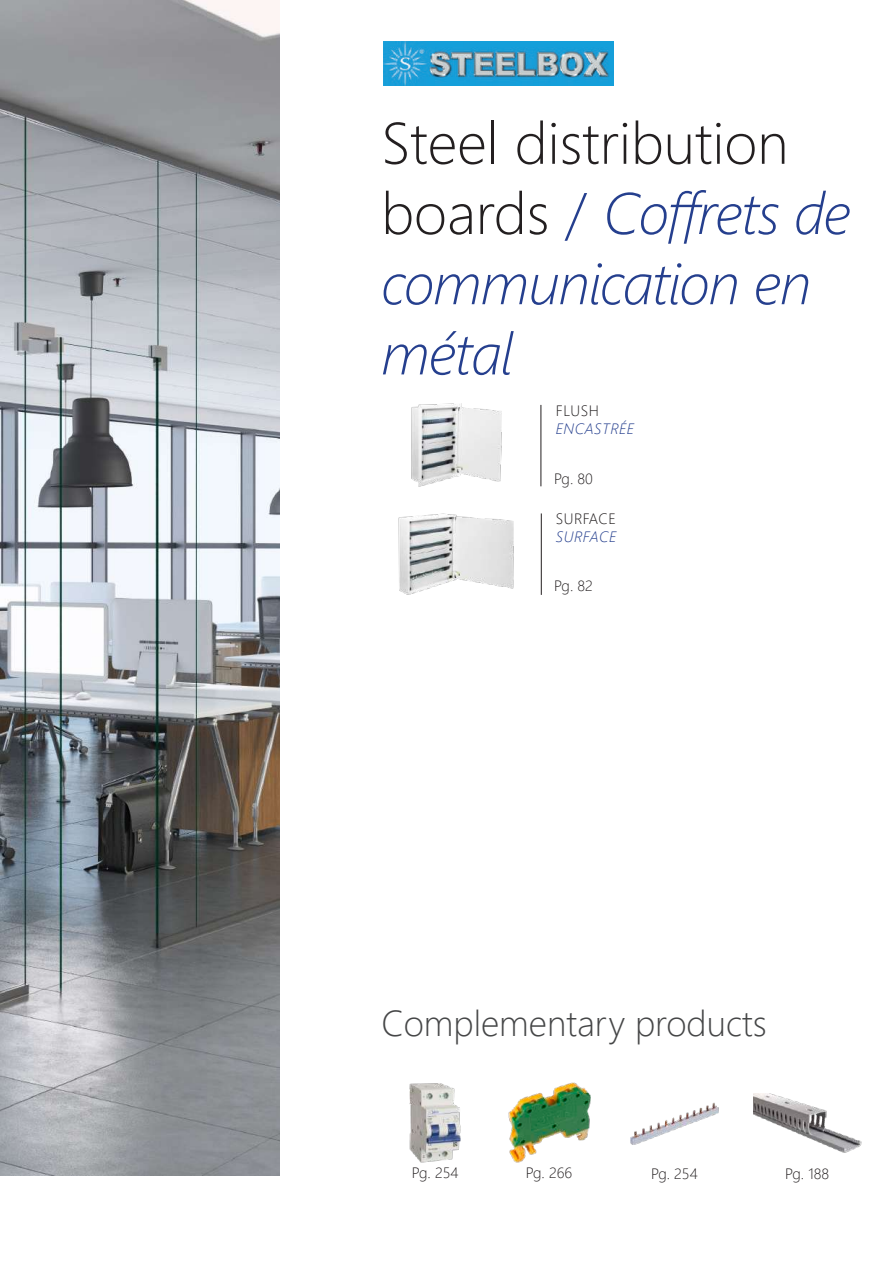
<style>
.page{position:relative;width:893px;height:1263px;background:#fff}
.page>*{position:absolute;margin:0;border:0;box-sizing:border-box;transform-origin:0 0}
.t1{font:italic 300 58.5px/70.2px "Segoe UI";letter-spacing:-.02em;color:#253f8e}
.t2{font:300 36px "Segoe UI";color:#454647}
.t3{font:300 15px "Segoe UI";color:#231f20}
.t4{font:italic 300 15px "Segoe UI";letter-spacing:.035em;color:#253f8e}
.t5{font:300 15px "Segoe UI";letter-spacing:.035em;color:#231f20}
.s1{font-style:normal;color:#231f20}
.s2{font-style:normal}
</style>
<div class="page">
<img style="left:0;top:0;width:280px;height:1175px">
<img style="left:383px;top:42px;width:231px;height:43px">
<hr style="left:541px;top:405px;width:1px;height:81px;background:#231f20">
<hr style="left:541px;top:513px;width:1px;height:82px;background:#231f20">
<img style="left:411px;top:403px;width:90px;height:83px">
<img style="left:398px;top:513px;width:115px;height:81px">
<img style="left:410px;top:1083px;width:50px;height:79px">
<img style="left:508px;top:1083px;width:83px;height:79px">
<img style="left:631px;top:1102px;width:87px;height:42px">
<img style="left:753px;top:1093px;width:108px;height:60px">
<p class="t1" style="left:381px;top:102px;width:471px"><span class="s1">Steel distribution boards</span> <span class="s2">/</span> Coffrets de communication en métal</p>
<p class="t3" style="left:556px;top:396px;width:44px">FLUSH</p>
<p class="t4" style="left:556px;top:416px;width:80px">ENCASTRÉE</p>
<p class="t3" style="left:554px;top:465px;width:40px">Pg. 80</p>
<p class="t5" style="left:556px;top:505px;width:62px">SURFACE</p>
<p class="t4" style="left:556px;top:525px;width:62px">SURFACE</p>
<p class="t3" style="left:554px;top:572px;width:40px">Pg. 82</p>
<p class="t2" style="left:381px;top:989px;width:387px">Complementary products</p>
<p class="t3" style="left:412px;top:1159px;width:48px">Pg. 254</p>
<p class="t3" style="left:526px;top:1159px;width:48px">Pg. 266</p>
<p class="t3" style="left:651px;top:1160px;width:48px">Pg. 254</p>
<p class="t3" style="left:785px;top:1159px;width:45px">Pg. 188</p>
</div>
